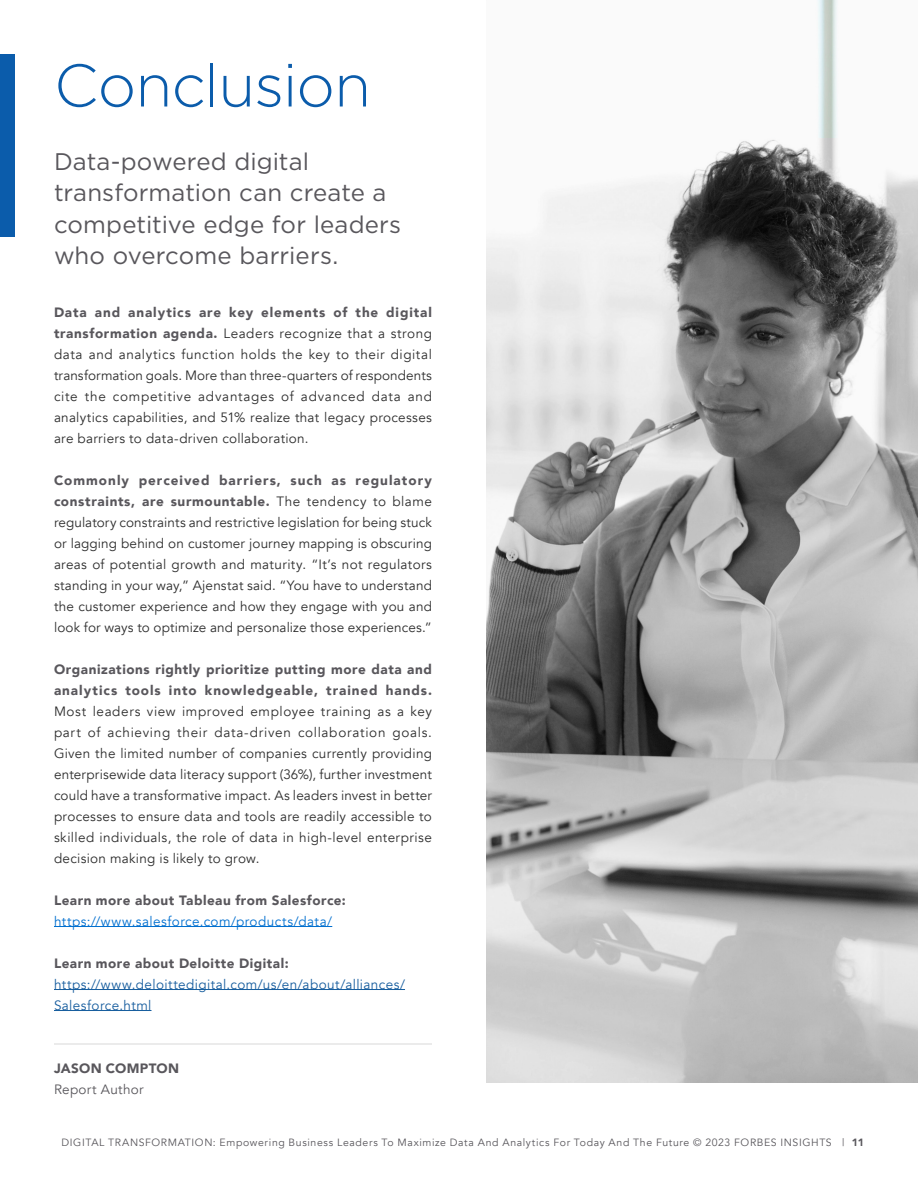
<style>
.page{position:relative;width:918px;height:1188px;background:#fff}
.page>*{position:absolute;margin:0;border:0;box-sizing:border-box;transform-origin:0 0}
.Section_Titles{font:300 60px "Gotham";letter-spacing:-.015em;color:#0b5cab}
.Section_DEKs{font:24px/31.5px "Gotham";letter-spacing:.005em;color:#59575c}
.Body_Copy{font:13.5px/21px "Avenir";letter-spacing:.02em;color:#2e2e2e;text-align:justify}
.Body_Copy-2{font:13.5px/21px "Avenir";letter-spacing:.03em;color:#175d9e}
.Body_Copy-3{font:13.5px/21px "Avenir";letter-spacing:.035em;color:#006fcf}
.Body_Copy-4{font:900 13.5px "Avenir";letter-spacing:.02em;color:#59575c}
.Body_Copy-5{font:13.5px "Avenir";letter-spacing:.02em;color:#59575c}
.t1{font:10.5px "Avenir";letter-spacing:.06em;color:#59575c}
.s1{font-weight:900;color:#59575c}
.s2{font-weight:900}
</style>
<div class="page">
<img style="left:817px;top:0;width:21px;height:138px">
<div style="left:0;top:54px;width:15px;height:182px;background:#0b5cab"></div>
<hr style="left:54px;top:926px;width:278px;height:1px;background:#006fcf">
<hr style="left:54px;top:989px;width:351px;height:1px;background:#175d9e">
<hr style="left:54px;top:1010px;width:98px;height:1px;background:#175d9e">
<hr style="left:54px;top:1043px;width:378px;height:2px;background:#e5e5e5">
<svg style="left:486px;top:138px;width:432px;height:945px;background:#acacac"></svg>
<p class="Section_Titles" style="left:54px;top:47px;width:318px">Conclusion</p>
<p class="Section_DEKs" style="left:54px;top:145px;width:349px">Data-powered digital transformation can create a competitive edge for leaders who overcome barriers.</p>
<p class="Body_Copy" style="left:54px;top:302px;width:380px"><span class="s1">Data and analytics are key elements of the digital transformation agenda.</span> Leaders recognize that a strong data and analytics function holds the key to their digital transformation goals. More than three-quarters of respondents cite the competitive advantages of advanced data and analytics capabilities, and 51% realize that legacy processes are barriers to data-driven collaboration.</p>
<p class="Body_Copy" style="left:54px;top:470px;width:380px"><span class="s1">Commonly perceived barriers, such as regulatory constraints, are surmountable.</span> The tendency to blame regulatory constraints and restrictive legislation for being stuck or lagging behind on customer journey mapping is obscuring areas of potential growth and maturity. “It’s not regulators standing in your way,” Ajenstat said. “You have to understand the customer experience and how they engage with you and look for ways to optimize and personalize those experiences.”</p>
<p class="Body_Copy" style="left:54px;top:659px;width:380px"><span class="s1">Organizations rightly prioritize putting more data and analytics tools into knowledgeable, trained hands.<br></span>Most leaders view improved employee training as a key part of achieving their data-driven collaboration goals.<br>Given the limited number of companies currently providing enterprisewide data literacy support (36%), further investment could have a transformative impact. As leaders invest in better processes to ensure data and tools are readily accessible to skilled individuals, the role of data in high-level enterprise decision making is likely to grow.</p>
<p class="Body_Copy-3" style="left:54px;top:890px;width:293px"><span class="s1">Learn more about Tableau from Salesforce: </span>https://www.salesforce.com/products/data/</p>
<p class="Body_Copy-2" style="left:54px;top:953px;width:353px"><span class="s1">Learn more about Deloitte Digital: </span>https://www.deloittedigital.com/us/en/about/alliances/<br>Salesforce.html</p>
<p class="Body_Copy-4" style="left:54px;top:1056px;width:127px">JASON COMPTON</p>
<p class="Body_Copy-5" style="left:54px;top:1081px;width:91px">Report Author</p>
<p class="t1" style="left:62px;top:1136px;width:804px">DIGITAL TRANSFORMATION: Empowering Business Leaders To Maximize Data And Analytics For Today And The Future © 2023 FORBES INSIGHTS | <span class="s2">11</span></p>
</div>
